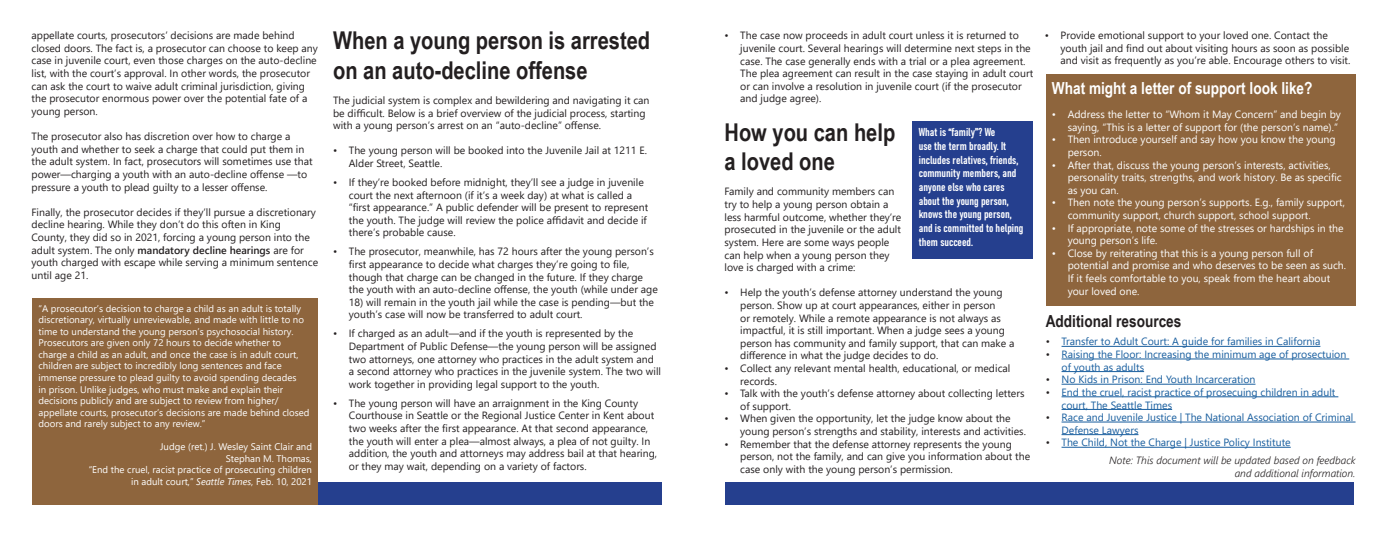
<style>
.page{position:relative;width:1386px;height:536px;background:#fff}
.page>*{position:absolute;margin:0;border:0;box-sizing:border-box;transform-origin:0 0}
.t1{font:700 24.5px/29.4px "Arial Narrow";color:#231f20}
.t2{font:700 16.62px "Arial Narrow";color:#fff}
.t3{font:700 16.62px "Arial Narrow";color:#231f20}
.t4{font:11.38px/13.7px "Bahnschrift";color:#fff}
.t5{font:10.5px/12.6px "Segoe UI";color:#231f20}
.t6{font:10.5px/12.6px "Segoe UI";color:#fff}
.t7{font:10.5px/12.6px "Segoe UI";color:#175d9e}
.t8{font:italic 300 10.5px/12.6px "Segoe UI";color:#231f20;text-align:right}
.t9{font:9.62px/11.5px "Segoe UI";color:#fff;text-align:right}
.s1{font-weight:600}
.s2{font-style:italic}
.s3{color:#231f20}
</style>
<div class="page">
<div style="left:32px;top:298px;width:286px;height:206px;background:#8e653d"></div>
<div style="left:1046px;top:75px;width:310px;height:231px;background:#8e653d"></div>
<div style="left:913px;top:121px;width:120px;height:138px;background:#253f8e"></div>
<hr style="left:1062px;top:346px;width:258px;height:1px;background:#175d9e">
<hr style="left:1062px;top:358px;width:287px;height:1px;background:#175d9e">
<hr style="left:1062px;top:371px;width:82px;height:1px;background:#175d9e">
<hr style="left:1062px;top:384px;width:193px;height:1px;background:#175d9e">
<hr style="left:1062px;top:396px;width:276px;height:1px;background:#175d9e">
<hr style="left:1062px;top:409px;width:110px;height:1px;background:#175d9e">
<hr style="left:1062px;top:421px;width:294px;height:1px;background:#175d9e">
<hr style="left:1062px;top:434px;width:76px;height:1px;background:#175d9e">
<hr style="left:1062px;top:447px;width:229px;height:1px;background:#175d9e">
<div style="left:318px;top:482px;width:344px;height:22px;background:#253f8e"></div>
<div style="left:725px;top:482px;width:629px;height:22px;background:#253f8e"></div>
<p class="t5" style="left:32px;top:28px;width:288px">appellate courts, prosecutors’ decisions are made behind closed doors. The fact is, a prosecutor can choose to keep any case in juvenile court, even those charges on the auto-decline list, with the court’s approval. In other words, the prosecutor can ask the court to waive adult criminal jurisdiction, giving the prosecutor enormous power over the potential fate of a young person.</p>
<p class="t5" style="left:32px;top:129px;width:283px">The prosecutor also has discretion over how to charge a youth and whether to seek a charge that could put them in the adult system. In fact, prosecutors will sometimes use that power—charging a youth with an auto-decline offense —to pressure a youth to plead guilty to a lesser offense.</p>
<p class="t5" style="left:32px;top:205px;width:288px">Finally, the prosecutor decides if they’ll pursue a discretionary decline hearing. While they don’t do this often in King County, they did so in 2021, forcing a young person into the adult system. The only <span class="s1">mandatory decline hearings</span> are for youth charged with escape while serving a minimum sentence until age 21.</p>
<p class="t9" style="left:38px;top:301px;width:273px;text-align:left">“A prosecutor’s decision to charge a child as an adult is totally discretionary, virtually unreviewable, and made with little to no time to understand the young person’s psychosocial history.<br>Prosecutors are given only 72 hours to decide whether to charge a child as an adult, and once the case is in adult court, children are subject to incredibly long sentences and face immense pressure to plead guilty to avoid spending decades<br>in prison. Unlike judges, who must make and explain their decisions publicly and are subject to review from higher/ appellate courts, prosecutor’s decisions are made behind closed doors and rarely subject to any review.”</p>
<p class="t9" style="left:160px;top:440px;width:153px">Judge (ret.) J. Wesley Saint Clair and<br>Stephan M. Thomas,</p>
<p class="t9" style="left:89px;top:463px;width:225px">“End the cruel, racist practice of prosecuting children in adult court,” <span class="s2">Seattle Times</span>, Feb. 10, 2021</p>
<p class="t1" style="left:333px;top:25px;width:319px">When a young person is arrested on an auto-decline offense</p>
<p class="t5" style="left:333px;top:93px;width:318px">The judicial system is complex and bewildering and navigating it can be difficult. Below is a brief overview of the judicial process, starting with a young person’s arrest on an “auto-decline” offense.</p>
<p class="t5" style="left:349px;top:143px;width:300px;text-indent:-16px">• The young person will be booked into the Juvenile Jail at 1211 E.<br>Alder Street, Seattle.</p>
<p class="t5" style="left:349px;top:175px;width:301px;text-indent:-16px">• If they’re booked before midnight, they’ll see a judge in juvenile court the next afternoon (if it’s a week day) at what is called a “first appearance.” A public defender will be present to represent the youth. The judge will review the police affidavit and decide if there’s probable cause.</p>
<p class="t5" style="left:349px;top:244px;width:311px;text-indent:-16px">• The prosecutor, meanwhile, has 72 hours after the young person’s first appearance to decide what charges they’re going to file, though that charge can be changed in the future. If they charge the youth with an auto-decline offense, the youth (while under age</p>
<p class="t5" style="left:349px;top:295px;width:307px">18) will remain in the youth jail while the case is pending—but the youth’s case will now be transferred to adult court.</p>
<p class="t5" style="left:349px;top:326px;width:314px;text-indent:-16px">• If charged as an adult—and if the youth is represented by the Department of Public Defense—the young person will be assigned two attorneys, one attorney who practices in the adult system and a second attorney who practices in the juvenile system. The two will work together in providing legal support to the youth.</p>
<p class="t5" style="left:349px;top:395px;width:310px;text-indent:-16px">• The young person will have an arraignment in the King County Courthouse in Seattle or the Regional Justice Center in Kent about two weeks after the first appearance. At that second appearance, the youth will enter a plea—almost always, a plea of not guilty. In addition, the youth and attorneys may address bail at that hearing, or they may wait, depending on a variety of factors.</p>
<p class="t5" style="left:740px;top:28px;width:295px;text-indent:-16px">• The case now proceeds in adult court unless it is returned to juvenile court. Several hearings will determine next steps in the case. The case generally ends with a trial or a plea agreement.<br>The plea agreement can result in the case staying in adult court or can involve a resolution in juvenile court (if the prosecutor and judge agree).</p>
<p class="t1" style="left:724px;top:116px;width:172px">How you can help a loved one</p>
<p class="t5" style="left:724px;top:184px;width:178px">Family and community members can try to help a young person obtain a less harmful outcome, whether they’re prosecuted in the juvenile or the adult system. Here are some ways people can help when a young person they love is charged with a crime:</p>
<p class="t5" style="left:740px;top:285px;width:276px;text-indent:-16px">• Help the youth’s defense attorney understand the young person. Show up at court appearances, either in person<br>or remotely. While a remote appearance is not always as impactful, it is still important. When a judge sees a young person has community and family support, that can make a difference in what the judge decides to do.</p>
<p class="t5" style="left:740px;top:361px;width:272px;text-indent:-16px">• Collect any relevant mental health, educational, or medical records.</p>
<p class="t5" style="left:740px;top:386px;width:286px;text-indent:-16px">• Talk with the youth’s defense attorney about collecting letters of support.</p>
<p class="t5" style="left:740px;top:411px;width:287px;text-indent:-16px">• When given the opportunity, let the judge know about the young person’s strengths and stability, interests and activities.</p>
<p class="t5" style="left:740px;top:436px;width:292px;text-indent:-16px">• Remember that the defense attorney represents the young person, not the family, and can give you information about the case only with the young person’s permission.</p>
<p class="t4" style="left:919px;top:125px;width:106px">What is “family”? We<br>use the term broadly. It includes relatives, friends, community members, and anyone else who cares about the young person, knows the young person, and is committed to helping them succeed.</p>
<p class="t5" style="left:1060px;top:28px;width:291px;text-indent:-16px">• Provide emotional support to your loved one. Contact the youth jail and find out about visiting hours as soon as possible and visit as frequently as you’re able. Encourage others to visit.</p>
<p class="t2" style="left:1052px;top:75px;width:262px">What might a letter of support look like?</p>
<p class="t6" style="left:1052px;top:107px;width:291px;text-align:right">• Address the letter to “Whom it May Concern” and begin by saying, “This is a letter of support for (the person’s name).”</p>
<p class="t6" style="left:1068px;top:132px;width:270px;text-indent:-16px">• Then introduce yourself and say how you know the young person.</p>
<p class="t6" style="left:1068px;top:157px;width:276px;text-indent:-16px">• After that, discuss the young person’s interests, activities, personality traits, strengths, and work history. Be as specific as you can.</p>
<p class="t6" style="left:1068px;top:195px;width:279px;text-indent:-16px">• Then note the young person’s supports. E.g., family support, community support, church support, school support.</p>
<p class="t6" style="left:1068px;top:220px;width:278px;text-indent:-16px">• If appropriate, note some of the stresses or hardships in the young person’s life.</p>
<p class="t6" style="left:1068px;top:246px;width:280px;text-indent:-16px">• Close by reiterating that this is a young person full of potential and promise and who deserves to be seen as such.<br>If it feels comfortable to you, speak from the heart about your loved one.</p>
<p class="t3" style="left:1046px;top:308px;width:137px">Additional resources</p>
<p class="t7" style="left:1046px;top:334px;width:276px"><span class="s3">•</span> Transfer to Adult Court: A guide for families in California</p>
<p class="t7" style="left:1062px;top:347px;width:286px;text-indent:-16px"><span class="s3">•</span> Raising the Floor: Increasing the minimum age of prosectuion of youth as adults</p>
<p class="t7" style="left:1046px;top:372px;width:211px"><span class="s3">•</span> No Kids in Prison: End Youth Incarceration</p>
<p class="t7" style="left:1062px;top:385px;width:275px;text-indent:-16px"><span class="s3">•</span> End the cruel, racist practice of prosecuing children in adult court, The Seattle Times</p>
<p class="t7" style="left:1062px;top:410px;width:293px;text-indent:-16px"><span class="s3">•</span> Race and Juvenile Justice | The National Association of Criminal<br>Defense Lawyers</p>
<p class="t7" style="left:1046px;top:435px;width:246px"><span class="s3">•</span> The Child, Not the Charge | Justice Policy Institute</p>
<p class="t8" style="left:1109px;top:452px;width:248px">Note: This document will be updated based on feedback and additional information.</p>
</div>
